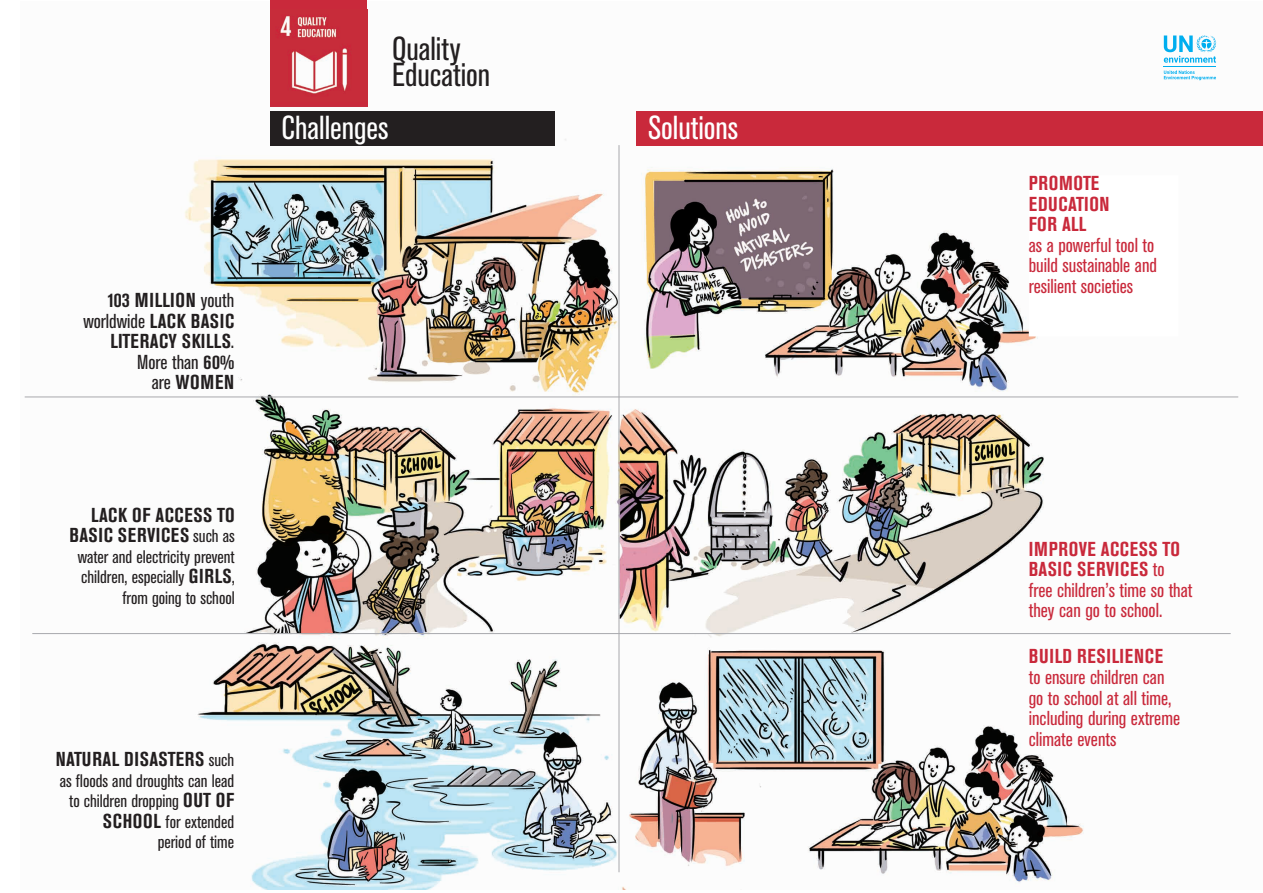
<style>
.page{position:relative;width:1263px;height:893px;background:#fff}
.page>*{position:absolute;margin:0;border:0;box-sizing:border-box;transform-origin:0 0}
.t1{font:condensed 33px "Akzidenz Grotesk BE";color:#fff}
.t2{font:condensed 33px/26.1px "Akzidenz Grotesk BE";color:#231f20}
.t3{font:condensed 20.02px/20.5px "Akzidenz Grotesk BE";color:#c9293b}
.t4{font:700 condensed 20.02px/20.5px "Akzidenz Grotesk BE";letter-spacing:.02em;color:#231f20;text-align:right}
.t5{font:700 condensed 20.02px/20.5px "Akzidenz Grotesk BE";letter-spacing:.035em;color:#c9293b}
.t6{font:condensed 18px/20.5px "Akzidenz Grotesk BE";color:#231f20;text-align:right}
.s1{font-weight:400}
.s2{font-weight:400;font-size:18px}
.s3{font-weight:700;font-size:20.02px}
.s4{font-weight:700}
</style>
<div class="page">
<img style="left:24px;top:9px;width:1239px;height:880px">
<div style="left:270px;top:111px;width:285px;height:34px;background:#231f20"></div>
<div style="left:637px;top:111px;width:626px;height:34px;background:#c9293b"></div>
<svg style="left:1029px;top:175px;width:149px;height:161px"></svg>
<hr style="left:25px;top:397px;width:1213px;height:1px;background:#a8a9ad">
<hr style="left:32px;top:633px;width:1199px;height:1px;background:#a8a9ad">
<div style="left:270px;top:0;width:97px;height:106px;background:#c9293b"></div>
<img style="left:280px;top:16px;width:68px;height:78px">
<hr style="left:619px;top:145px;width:1px;height:727px;background:#a8a9ad">
<hr style="left:1164px;top:66px;width:52px;height:1px;background:#00aeef">
<svg style="left:1164px;top:70px;width:52px;height:10px"></svg>
<svg style="left:1164px;top:35px;width:52px;height:28px"></svg>
<h1 class="t2" style="left:392px;top:36px;width:100px">Quality<br>Education</h1>
<h1 class="t1" style="left:281px;top:109px;width:109px">Challenges</h1>
<h1 class="t1" style="left:648px;top:109px;width:92px">Solutions</h1>
<p class="t4" style="left:83px;top:290px;width:152px">103 MILLION <span class="s1">youth worldwide</span> LACK BASIC<br>LITERACY SKILLS<span class="s1">.<br>More than</span> 60%<br><span class="s1">are</span> WOMEN</p>
<p class="t4" style="left:70px;top:505px;width:167px">LACK OF ACCESS TO<br>BASIC SERVICES <span class="s2">such as</span></p>
<p class="t6" style="left:78px;top:546px;width:159px">water and electricity prevent children, especially <span class="s3">GIRLS</span>, from going to school</p>
<p class="t4" style="left:56px;top:749px;width:180px">NATURAL DISASTERS <span class="s2">such</span></p>
<p class="t6" style="left:60px;top:770px;width:176px">as floods and droughts can lead to children dropping <span class="s3">OUT OF<br>SCHOOL</span> for extended<br>period of time</p>
<p class="t5" style="left:1029px;top:173px;width:82px">PROMOTE<br>EDUCATION<br>FOR ALL</p>
<p class="t3" style="left:1029px;top:235px;width:130px">as a powerful tool to build sustainable and resilient societies</p>
<p class="t3" style="left:1029px;top:539px;width:165px"><span class="s4">IMPROVE ACCESS TO<br>BASIC SERVICES</span> to free children’s time so that they can go to school.</p>
<p class="t5" style="left:1029px;top:646px;width:136px">BUILD RESILIENCE</p>
<p class="t3" style="left:1029px;top:667px;width:153px">to ensure children can go to school at all time, including during extreme climate events</p>
</div>
